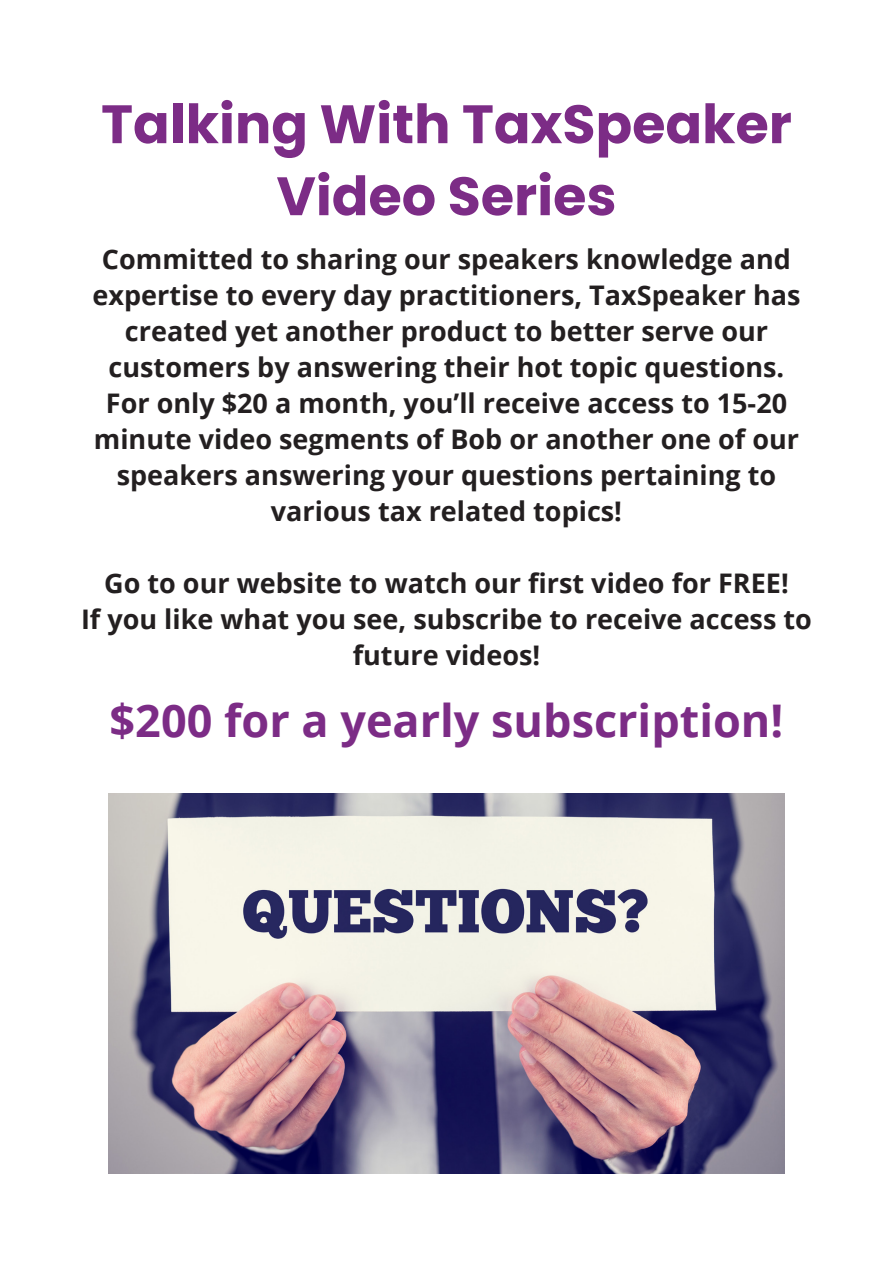
<style>
.page{position:relative;width:893px;height:1263px;background:#fff}
.page>*{position:absolute;margin:0;border:0;box-sizing:border-box;transform-origin:0 0}
.t1{font:700 54px "Poppins";color:#7c2c86}
.t2{font:700 45px "Open Sans";color:#7c2c86}
.t3{font:700 27px/36px "Open Sans";color:#231f20;text-align:center}
</style>
<div class="page">
<img style="left:108px;top:793px;width:676px;height:381px">
<p class="t1" style="left:101px;top:93px;width:692px">Talking With TaxSpeaker</p>
<p class="t1" style="left:276px;top:165px;width:342px">Video Series</p>
<p class="t3" style="left:102px;top:241px;width:690px">Committed to sharing our speakers knowledge and</p>
<p class="t3" style="left:92px;top:277px;width:709px">expertise to every day practitioners, TaxSpeaker has created yet another product to better serve our</p>
<p class="t3" style="left:109px;top:349px;width:677px">customers by answering their hot topic questions.</p>
<p class="t3" style="left:106px;top:385px;width:683px">For only $20 a month, you’ll receive access to 15-20</p>
<p class="t3" style="left:94px;top:421px;width:707px">minute video segments of Bob or another one of our speakers answering your questions pertaining to</p>
<p class="t3" style="left:271px;top:493px;width:353px">various tax related topics!</p>
<p class="t3" style="left:104px;top:565px;width:686px">Go to our website to watch our first video for FREE!</p>
<p class="t3" style="left:81px;top:601px;width:732px">If you like what you see, subscribe to receive access to future videos!</p>
<p class="t2" style="left:110px;top:689px;width:675px">$200 for a yearly subscription!</p>
</div>
